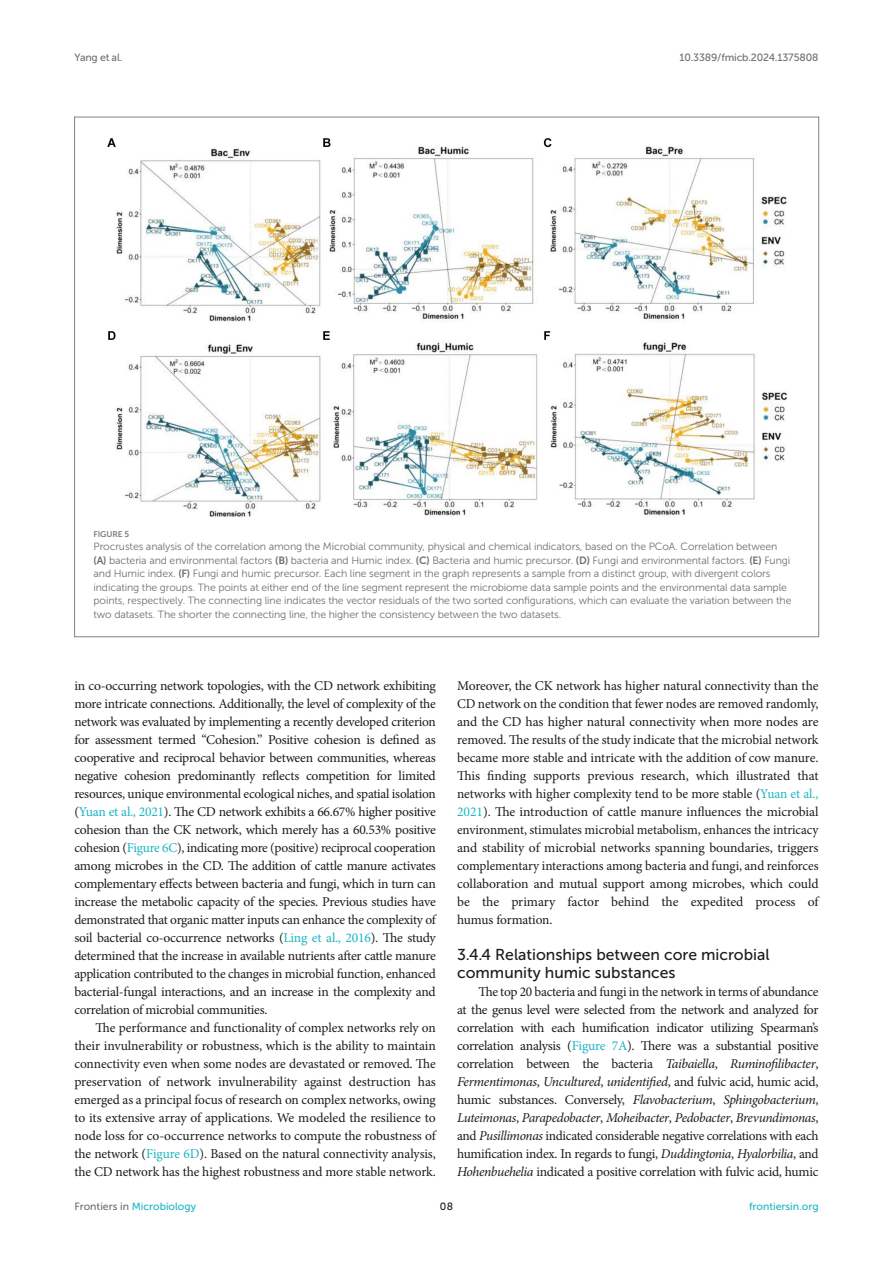
<style>
.page{position:relative;width:893px;height:1263px;background:#fff}
.page>*{position:absolute;margin:0;border:0;box-sizing:border-box;transform-origin:0 0}
.HEAD_3{font:15.75px/18px "Museo Sans 500";color:#1b1c1b}
.TEXT_FLUSH{font:13.5px/18px "Minion Pro";letter-spacing:-.02em;color:#1b1c1b;text-align:justify}
.TEXT{font:13.5px/18px "Minion Pro";letter-spacing:-.01em;color:#1b1c1b;text-align:justify}
.FIG_LEG{font:10.5px/13.5px "Museo Sans 300";letter-spacing:-.01em;color:#706f70}
.t1{font:10.5px "Museo Sans 500";color:#1db5c3}
.t2{font:10.5px "Museo Sans 500";letter-spacing:-.015em;color:#706f70}
.t3{font:10.5px "Museo Sans 500";color:#1b1c1b}
.FIG_HD{font:8.25px "Museo Sans 700";letter-spacing:-.01em;color:#7e7f7f}
.s1{font-family:"Museo Sans 700"}
.s2{color:#1db5c3}
.s3{font-style:italic}
.s4{color:#706f70}
</style>
<div class="page">
<img style="left:107px;top:138px;width:681px;height:379px">
<p class="t2" style="left:74px;top:51px;width:49px">Yang et al.</p>
<p class="t2" style="left:679px;top:51px;width:141px">10.3389/fmicb.2024.1375808</p>
<p class="FIG_HD" style="left:94px;top:529px;width:37px">FIGURE 5</p>
<p class="FIG_LEG" style="left:94px;top:540px;width:699px">Procrustes analysis of the correlation among the Microbial community, physical and chemical indicators, based on the PCoA. Correlation between <span class="s1">(A)</span> bacteria and environmental factors <span class="s1">(B)</span> bacteria and Humic index. <span class="s1">(C)</span> Bacteria and humic precursor. <span class="s1">(D)</span> Fungi and environmental factors. <span class="s1">(E)</span> Fungi and Humic index. <span class="s1">(F)</span> Fungi and humic precursor. Each line segment in the graph represents a sample from a distinct group, with divergent colors indicating the groups. The points at either end of the line segment represent the microbiome data sample points and the environmental data sample points, respectively. The connecting line indicates the vector residuals of the two sorted configurations, which can evaluate the variation between the two datasets. The shorter the connecting line, the higher the consistency between the two datasets.</p>
<p class="TEXT_FLUSH" style="left:74px;top:677px;width:363px">in co-occurring network topologies, with the CD network exhibiting more intricate connections. Additionally, the level of complexity of the network was evaluated by implementing a recently developed criterion for assessment termed “Cohesion.” Positive cohesion is defined as cooperative and reciprocal behavior between communities, whereas negative cohesion predominantly reflects competition for limited resources, unique environmental ecological niches, and spatial isolation (<span class="s2">Yuan et al., 2021</span>). The CD network exhibits a 66.67% higher positive cohesion than the CK network, which merely has a 60.53% positive cohesion (<span class="s2">Figure 6C</span>), indicating more (positive) reciprocal cooperation among microbes in the CD. The addition of cattle manure activates complementary effects between bacteria and fungi, which in turn can increase the metabolic capacity of the species. Previous studies have demonstrated that organic matter inputs can enhance the complexity of soil bacterial co-occurrence networks (<span class="s2">Ling et al., 2016</span>). The study determined that the increase in available nutrients after cattle manure application contributed to the changes in microbial function, enhanced bacterial-fungal interactions, and an increase in the complexity and correlation of microbial communities.</p>
<p class="TEXT" style="left:74px;top:1019px;width:363px;text-indent:21px">The performance and functionality of complex networks rely on their invulnerability or robustness, which is the ability to maintain connectivity even when some nodes are devastated or removed. The preservation of network invulnerability against destruction has emerged as a principal focus of research on complex networks, owing to its extensive array of applications. We modeled the resilience to node loss for co-occurrence networks to compute the robustness of the network (<span class="s2">Figure 6D</span>). Based on the natural connectivity analysis, the CD network has the highest robustness and more stable network.</p>
<p class="TEXT" style="left:457px;top:677px;width:363px">Moreover, the CK network has higher natural connectivity than the CD network on the condition that fewer nodes are removed randomly, and the CD has higher natural connectivity when more nodes are removed. The results of the study indicate that the microbial network became more stable and intricate with the addition of cow manure.<br>This finding supports previous research, which illustrated that networks with higher complexity tend to be more stable (<span class="s2">Yuan et al., 2021</span>). The introduction of cattle manure influences the microbial environment, stimulates microbial metabolism, enhances the intricacy and stability of microbial networks spanning boundaries, triggers complementary interactions among bacteria and fungi, and reinforces collaboration and mutual support among microbes, which could be the primary factor behind the expedited process of humus formation.</p>
<p class="HEAD_3" style="left:457px;top:946px;width:314px">3.4.4 Relationships between core microbial community humic substances</p>
<p class="TEXT_FLUSH" style="left:457px;top:983px;width:363px;text-indent:21px">The top 20 bacteria and fungi in the network in terms of abundance at the genus level were selected from the network and analyzed for correlation with each humification indicator utilizing Spearman’s correlation analysis (<span class="s2">Figure 7A</span>). There was a substantial positive correlation between the bacteria <span class="s3">Taibaiella</span>, <span class="s3">Ruminofilibacter</span>, <span class="s3">Fermentimonas</span>, <span class="s3">Uncultured</span>, <span class="s3">unidentified</span>, and fulvic acid, humic acid, humic substances. Conversely, <span class="s3">Flavobacterium</span>, <span class="s3">Sphingobacterium</span>, <span class="s3">Luteimonas</span>, <span class="s3">Parapedobacter</span>, <span class="s3">Moheibacter</span>, <span class="s3">Pedobacter</span>, <span class="s3">Brevundimonas</span>, and <span class="s3">Pusillimonas</span> indicated considerable negative correlations with each humification index. In regards to fungi, <span class="s3">Duddingtonia</span>, <span class="s3">Hyalorbilia</span>, and <span class="s3">Hohenbuehelia</span> indicated a positive correlation with fulvic acid, humic</p>
<p class="t1" style="left:74px;top:1200px;width:123px"><span class="s4">Frontiers in</span> Microbiology</p>
<p class="t3" style="left:440px;top:1200px;width:15px">08</p>
<p class="t1" style="left:749px;top:1200px;width:71px">frontiersin.org</p>
</div>
